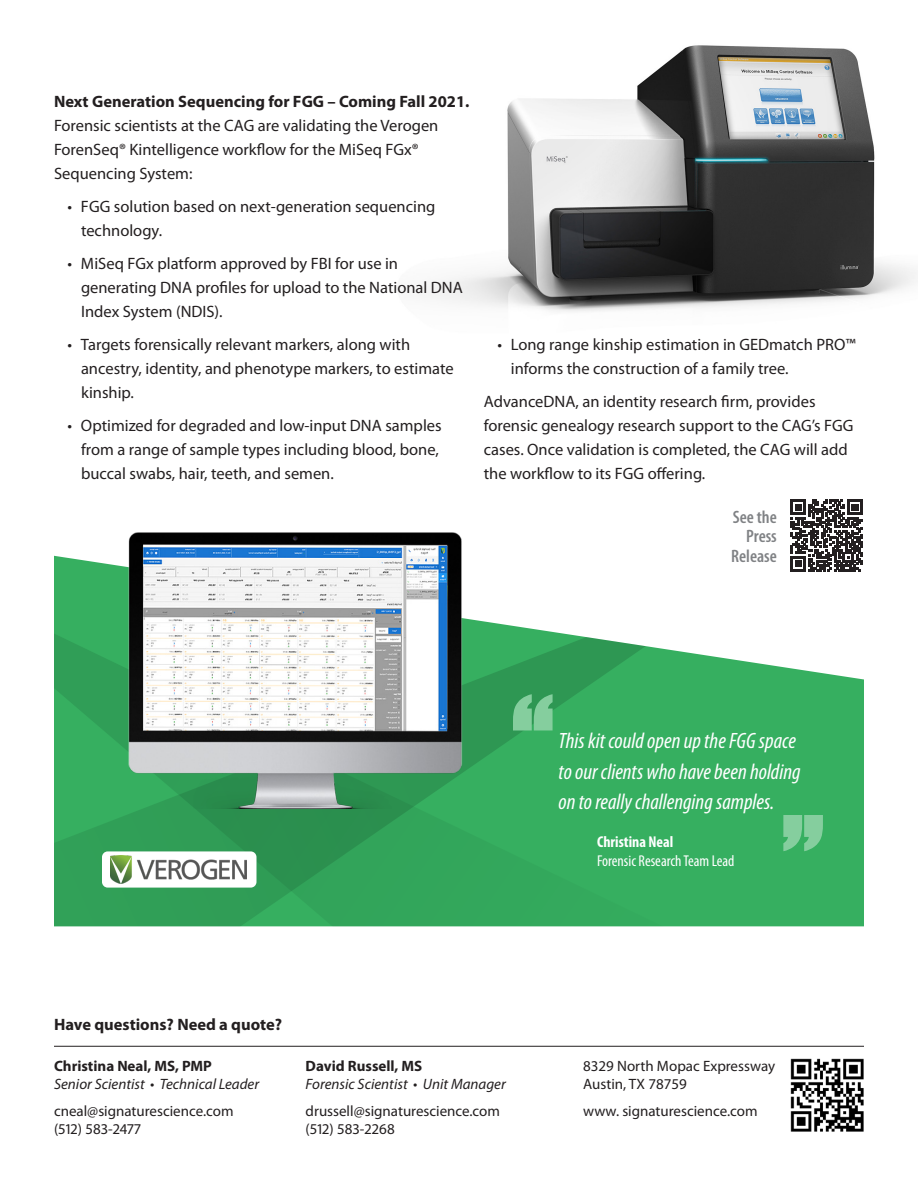
<style>
.page{position:relative;width:918px;height:1188px;background:#fff}
.page>*{position:absolute;margin:0;border:0;box-sizing:border-box;transform-origin:0 0}
.t1{font:italic condensed 22.35px/30.3px "Myriad Pro";color:#fff}
.t2{font:600 condensed 18px/19.5px "Myriad Pro";color:#808285;text-align:right}
.t3{font:16.5px/24px "Myriad Pro";color:#231f20}
.t4{font:700 16.5px "Myriad Pro";color:#231f20}
.t5{font:condensed 15.75px "Myriad Pro";color:#fff}
.t6{font:700 condensed 15.75px "Myriad Pro";color:#fff}
.First_Paragraph_Text{font:15px "Myriad Pro";color:#231f20}
.t7{font:italic 15px "Myriad Pro";color:#231f20}
.t8{font:700 15px "Myriad Pro";color:#231f20}
.First_Paragraph_Text-2{font:15px "Myriad Pro";letter-spacing:.02em;color:#231f20}
.s1{font-weight:700}
</style>
<div class="page">
<img style="left:424px;top:45px;width:493px;height:267px">
<hr style="left:54px;top:1046px;width:810px;height:1px;background:#231f20">
<img style="left:790px;top:1058px;width:74px;height:74px">
<svg style="left:791px;top:500px;width:71px;height:56px"></svg>
<svg style="left:54px;top:556px;width:810px;height:370px;fill:#36af60"></svg>
<svg style="left:54px;top:596px;width:622px;height:330px"></svg>
<svg style="left:54px;top:627px;width:620px;height:299px;background:#36a75d"></svg>
<svg style="left:783px;top:815px;width:40px;height:36px"></svg>
<img style="left:124px;top:532px;width:343px;height:277px">
<div style="left:102px;top:851px;width:154px;height:37px;background:#fff;border-radius:6px"></div>
<img style="left:111px;top:855px;width:135px;height:29px">
<svg style="left:513px;top:694px;width:40px;height:36px"></svg>
<p class="t3" style="left:54px;top:90px;width:417px"><span class="s1">Next Generation Sequencing for FGG – Coming Fall 2021.<br></span>Forensic scientists at the CAG are validating the Verogen ForenSeq® Kintelligence workflow for the MiSeq FGx® Sequencing System:</p>
<p class="t3" style="left:81px;top:195px;width:356px;text-indent:-14px">• FGG solution based on next-generation sequencing technology.</p>
<p class="t3" style="left:81px;top:252px;width:383px;text-indent:-14px">• MiSeq FGx platform approved by FBI for use in generating DNA profiles for upload to the National DNA<br>Index System (NDIS).</p>
<p class="t3" style="left:81px;top:333px;width:374px;text-indent:-14px">• Targets forensically relevant markers, along with ancestry, identity, and phenotype markers, to estimate kinship.</p>
<p class="t3" style="left:81px;top:414px;width:362px;text-indent:-14px">• Optimized for degraded and low-input DNA samples from a range of sample types including blood, bone, buccal swabs, hair, teeth, and semen.</p>
<p class="t3" style="left:511px;top:333px;width:346px;text-indent:-14px">• Long range kinship estimation in GEDmatch PRO™ informs the construction of a family tree.</p>
<p class="t3" style="left:484px;top:390px;width:371px">AdvanceDNA, an identity research firm, provides forensic genealogy research support to the CAG’s FGG cases. Once validation is completed, the CAG will add the workflow to its FGG offering.</p>
<p class="t2" style="left:733px;top:507px;width:46px">See the</p>
<p class="t2" style="left:731px;top:526px;width:47px">Press<br>Release</p>
<p class="t4" style="left:54px;top:1013px;width:230px">Have questions? Need a quote?</p>
<p class="t1" style="left:559px;top:725px;width:244px">This kit could open up the FGG space to our clients who have been holding on to really challenging samples.</p>
<p class="t6" style="left:597px;top:832px;width:78px">Christina Neal</p>
<p class="t5" style="left:597px;top:851px;width:139px">Forensic Research Team Lead</p>
<p class="t8" style="left:54px;top:1056px;width:160px">Christina Neal, MS, PMP</p>
<p class="t7" style="left:54px;top:1075px;width:207px">Senior Scientist • Technical Leader</p>
<p class="First_Paragraph_Text" style="left:54px;top:1102px;width:181px">cneal@signaturescience.com</p>
<p class="First_Paragraph_Text-2" style="left:54px;top:1120px;width:88px">(512) 583-2477</p>
<p class="t8" style="left:306px;top:1056px;width:118px">David Russell, MS</p>
<p class="t7" style="left:306px;top:1075px;width:202px">Forensic Scientist • Unit Manager</p>
<p class="First_Paragraph_Text" style="left:306px;top:1102px;width:196px">drussell@signaturescience.com</p>
<p class="First_Paragraph_Text-2" style="left:306px;top:1120px;width:91px">(512) 583-2268</p>
<p class="First_Paragraph_Text" style="left:583px;top:1057px;width:194px">8329 North Mopac Expressway</p>
<p class="First_Paragraph_Text" style="left:583px;top:1075px;width:105px">Austin, TX 78759</p>
<p class="First_Paragraph_Text" style="left:583px;top:1102px;width:176px">www. signaturescience.com</p>
</div>
